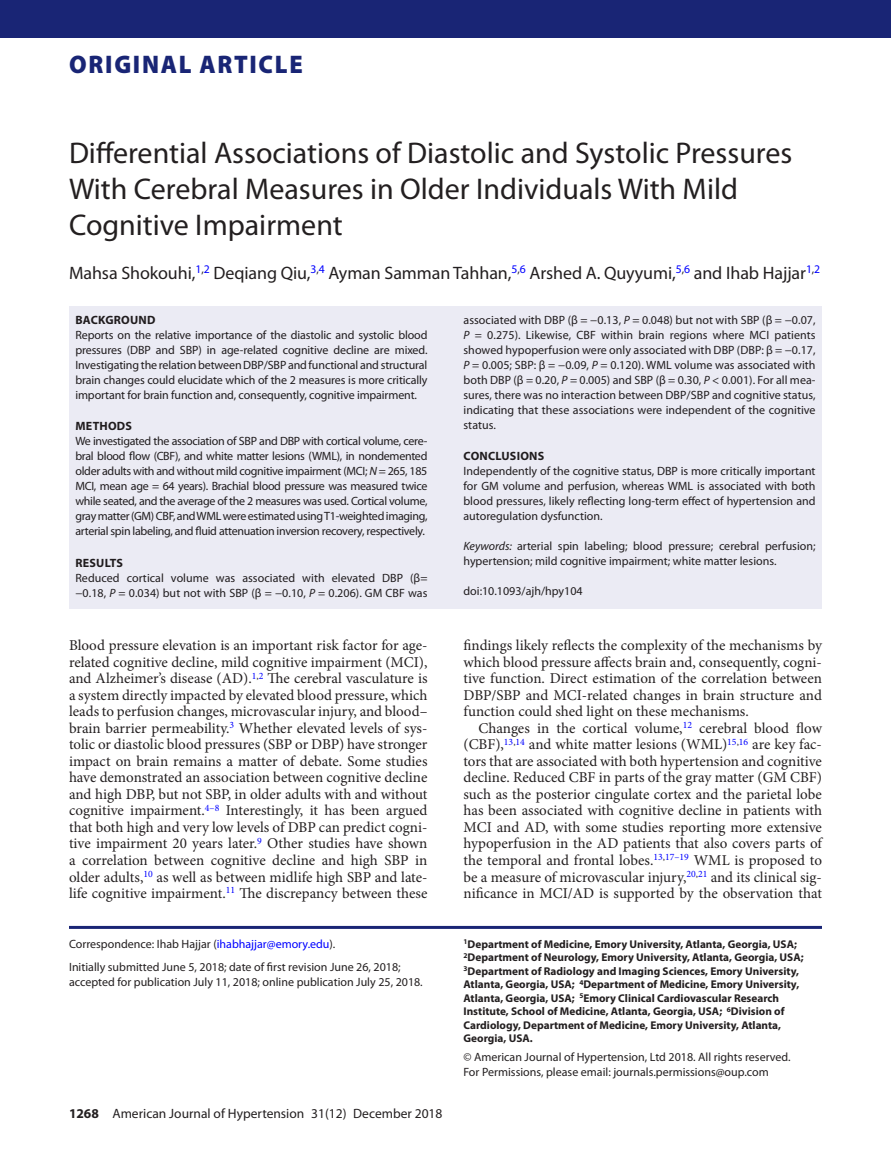
<style>
.page{position:relative;width:891px;height:1175px;background:#fff}
.page>*{position:absolute;margin:0;border:0;box-sizing:border-box;transform-origin:0 0}
.t1{font:30px/36px "Myriad Pro";color:#231f20}
.t2{font:900 25.5px "Myriad Pro";letter-spacing:.07em;color:#192575;scale:.95 1}
.t3{font:18px "Myriad Pro";letter-spacing:-.005em;color:#231f20}
.t4{font:15px/16.5px "Minion Pro";color:#231f20;text-align:justify}
.t5{font:13.5px "Myriad Pro";color:#231f20}
.t6{font:12px/15px "Myriad Pro";color:#231f20;text-align:justify}
.t7{font:700 12px "Myriad Pro";letter-spacing:.02em;color:#231f20}
.t8{font:700 11.25px/13.5px "Myriad Pro";color:#231f20}
.s1{font-style:italic}
.s2{color:#00f}
.s3{font-weight:700}
</style>
<div class="page">
<div style="left:0;top:0;width:891px;height:38px;background:#192575"></div>
<div style="left:69px;top:306px;width:753px;height:302px;background:#ebebf4"></div>
<hr style="left:69px;top:925px;width:753px;height:3px;background:#192575">
<h2 class="t2" style="left:69px;top:50px;width:247px">ORIGINAL ARTICLE</h2>
<h1 class="t1" style="left:69px;top:135px;width:725px">Differential Associations of Diastolic and Systolic Pressures<br>With Cerebral Measures in Older Individuals With Mild<br>Cognitive Impairment</h1>
<h3 class="t3" style="left:69px;top:261px;width:753px">Mahsa Shokouhi,<sup>1</sup><sup>,</sup><sup>2</sup> Deqiang Qiu,<sup>3</sup><sup>,</sup><sup>4</sup> Ayman Samman Tahhan,<sup>5</sup><sup>,</sup><sup>6</sup> Arshed A. Quyyumi,<sup>5</sup><sup>,</sup><sup>6</sup> and Ihab Hajjar<sup>1</sup><sup>,</sup><sup>2</sup></h3>
<p class="t7" style="left:75px;top:312px;width:82px">BACKGROUND</p>
<p class="t6" style="left:75px;top:327px;width:354px">Reports on the relative importance of the diastolic and systolic blood pressures (DBP and SBP) in age-related cognitive decline are mixed.<br>Investigating the relation between DBP/SBP and functional and structural brain changes could elucidate which of the 2 measures is more critically important for brain function and, consequently, cognitive impairment.</p>
<p class="t7" style="left:75px;top:418px;width:58px">METHODS</p>
<p class="t6" style="left:75px;top:433px;width:354px">We investigated the association of SBP and DBP with cortical volume, cere&shy;bral blood flow (CBF), and white matter lesions (WML), in nondemented older adults with and without mild cognitive impairment (MCI; <span class="s1">N</span> = 265, 185<br>MCI, mean age = 64 years). Brachial blood pressure was measured twice while seated, and the average of the 2 measures was used. Cortical volume, gray matter (GM) CBF, and WML were estimated using T1-weighted imaging, arterial spin labeling, and fluid attenuation inversion recovery, respectively.</p>
<p class="t7" style="left:75px;top:555px;width:49px">RESULTS</p>
<p class="t6" style="left:75px;top:570px;width:354px">Reduced cortical volume was associated with elevated DBP (β= −0.18, <span class="s1">P</span> = 0.034) but not with SBP (β = −0.10, <span class="s1">P</span> = 0.206). GM CBF was</p>
<p class="t6" style="left:463px;top:312px;width:354px">associated with DBP (β = −0.13, <span class="s1">P</span> = 0.048) but not with SBP (β = −0.07, <span class="s1">P</span> = 0.275). Likewise, CBF within brain regions where MCI patients showed hypoperfusion were only associated with DBP (DBP: β = −0.17, <span class="s1">P</span> = 0.005; SBP: β = −0.09, <span class="s1">P</span> = 0.120). WML volume was associated with both DBP (β = 0.20, <span class="s1">P</span> = 0.005) and SBP (β = 0.30, <span class="s1">P</span> &lt; 0.001). For all mea&shy;sures, there was no interaction between DBP/SBP and cognitive status, indicating that these associations were independent of the cognitive status.</p>
<p class="t7" style="left:464px;top:448px;width:82px">CONCLUSIONS</p>
<p class="t6" style="left:463px;top:463px;width:354px">Independently of the cognitive status, DBP is more critically important for GM volume and perfusion, whereas WML is associated with both blood pressures, likely reflecting long-term effect of hypertension and autoregulation dysfunction.</p>
<p class="t6" style="left:463px;top:538px;width:354px"><span class="s1">Keywords:</span> arterial spin labeling; blood pressure; cerebral perfusion; hypertension; mild cognitive impairment; white matter lesions.</p>
<p class="t6" style="left:463px;top:583px;width:121px">doi:10.1093/ajh/hpy104</p>
<p class="t4" style="left:69px;top:637px;width:360px">Blood pressure elevation is an important risk factor for age&shy;related cognitive decline, mild cognitive impairment (MCI), and Alzheimer’s disease (AD).<sup>1</sup><sup>,</sup><sup>2</sup> The cerebral vasculature is a system directly impacted by elevated blood pressure, which leads to perfusion changes, microvascular injury, and blood– brain barrier permeability.<sup>3</sup> Whether elevated levels of sys&shy;tolic or diastolic blood pressures (SBP or DBP) have stronger impact on brain remains a matter of debate. Some studies have demonstrated an association between cognitive decline and high DBP, but not SBP, in older adults with and without cognitive impairment.<sup>4–8</sup> Interestingly, it has been argued that both high and very low levels of DBP can predict cogni&shy;tive impairment 20 years later.<sup>9</sup> Other studies have shown a correlation between cognitive decline and high SBP in older adults,<sup>10</sup> as well as between midlife high SBP and late&shy;life cognitive impairment.<sup>11</sup> The discrepancy between these</p>
<p class="t4" style="left:463px;top:637px;width:360px">findings likely reflects the complexity of the mechanisms by which blood pressure affects brain and, consequently, cogni&shy;tive function. Direct estimation of the correlation between DBP/SBP and MCI-related changes in brain structure and function could shed light on these mechanisms.</p>
<p class="t4" style="left:463px;top:720px;width:360px;text-indent:15px">Changes in the cortical volume,<sup>12</sup> cerebral blood flow (CBF),<sup>13</sup><sup>,</sup><sup>14</sup> and white matter lesions (WML)<sup>15</sup><sup>,</sup><sup>16</sup> are key fac&shy;tors that are associated with both hypertension and cognitive decline. Reduced CBF in parts of the gray matter (GM CBF) such as the posterior cingulate cortex and the parietal lobe has been associated with cognitive decline in patients with MCI and AD, with some studies reporting more extensive hypoperfusion in the AD patients that also covers parts of the temporal and frontal lobes.<sup>13</sup><sup>,</sup><sup>17–19</sup> WML is proposed to be a measure of microvascular injury,<sup>20</sup><sup>,</sup><sup>21</sup> and its clinical sig&shy;nificance in MCI/AD is supported by the observation that</p>
<p class="t6" style="left:69px;top:932px;width:333px;line-height:22.5px">Correspondence: Ihab Hajjar (<span class="s2">ihabhajjar@emory.edu</span>).<br>Initially submitted June 5, 2018; date of first revision June 26, 2018;</p>
<p class="t6" style="left:69px;top:974px;width:355px">accepted for publication July 11, 2018; online publication July 25, 2018.</p>
<p class="t5" style="left:69px;top:1105px;width:375px"><span class="s3">1268</span> American Journal of Hypertension 31(12) December 2018</p>
<p class="t8" style="left:463px;top:936px;width:342px"><sup>1</sup>Department of Medicine, Emory University, Atlanta, Georgia, USA; <sup>2</sup>Department of Neurology, Emory University, Atlanta, Georgia, USA; <sup>3</sup>Department of Radiology and Imaging Sciences, Emory University, Atlanta, Georgia, USA; <sup>4</sup>Department of Medicine, Emory University, Atlanta, Georgia, USA; <sup>5</sup>Emory Clinical Cardiovascular Research Institute, School of Medicine, Atlanta, Georgia, USA; <sup>6</sup>Division of Cardiology, Department of Medicine, Emory University, Atlanta, Georgia, USA.</p>
<p class="t6" style="left:463px;top:1049px;width:329px">© American Journal of Hypertension, Ltd 2018. All rights reserved.<br>For Permissions, please email: journals.permissions@oup.com</p>
</div>
